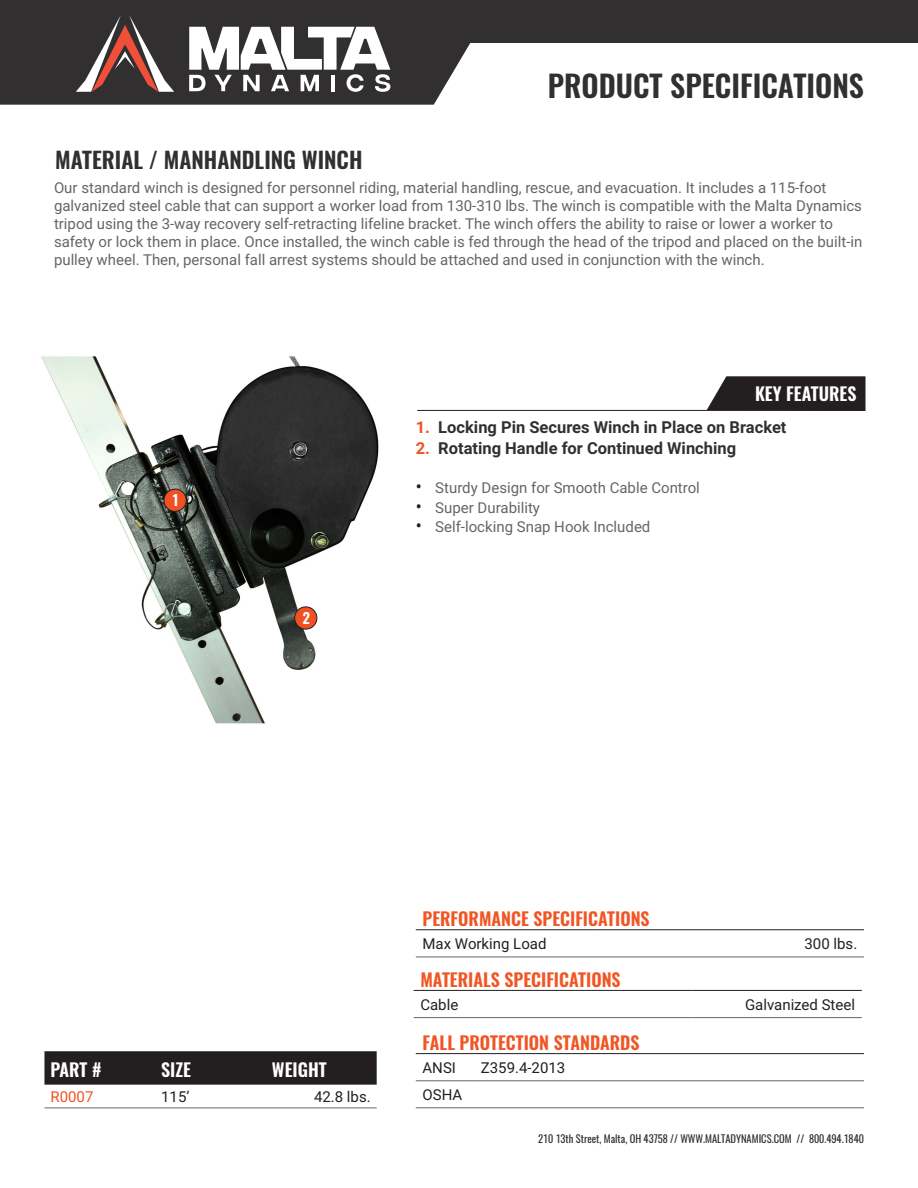
<style>
.page{position:relative;width:918px;height:1188px;background:#fff}
.page>*{position:absolute;margin:0;border:0;box-sizing:border-box;transform-origin:0 0}
.t1{font:600 30px "Oswald";color:#312f30}
.t2{font:600 22.5px "Oswald";color:#312f30}
.t3{font:600 18px "Oswald";color:#f15524}
.t4{font:600 18px "Oswald";color:#fff}
.t5{font:700 16.5px "Roboto";color:#312f30}
.intro{font:15px/18px "Roboto";color:#63656a}
.t6{font:15px "Roboto";color:#231f20}
.t7{font:15px "Roboto";color:#f15122}
.t8{font:600 14.7px "Oswald";color:#fff}
.t9{font:10.5px "Oswald";color:#312f30}
.s1{color:#f15122}
.s2{font-size:18px;color:#231f20}
</style>
<div class="page">
<div style="left:0;top:0;width:471px;height:105px;background:#312f30"></div>
<div style="left:445px;top:0;width:473px;height:43px;background:#312f30"></div>
<svg style="left:76px;top:15px;width:98px;height:77px;background:#634e4d"></svg>
<svg style="left:189px;top:27px;width:201px;height:65px"></svg>
<img style="left:41px;top:356px;width:426px;height:368px">
<svg style="left:707px;top:376px;width:159px;height:35px;background:#322f30"></svg>
<div style="left:164px;top:489px;width:22px;height:22px;background:#f15122;border-radius:50%"></div>
<div style="left:164px;top:489px;width:23px;height:23px;border:1px solid #231f20;border-radius:50%"></div>
<hr style="left:417px;top:410px;width:448px;height:1px;background:#231f20">
<hr style="left:414px;top:990px;width:278px;height:1px;background:#231f20">
<hr style="left:692px;top:990px;width:170px;height:1px;background:#231f20">
<hr style="left:414px;top:1017px;width:278px;height:1px;background:#63656a">
<hr style="left:692px;top:1017px;width:170px;height:1px;background:#63656a">
<hr style="left:416px;top:1053px;width:58px;height:1px;background:#231f20">
<hr style="left:474px;top:1053px;width:390px;height:1px;background:#231f20">
<hr style="left:416px;top:1081px;width:58px;height:1px;background:#63656a">
<hr style="left:474px;top:1081px;width:390px;height:1px;background:#63656a">
<hr style="left:416px;top:1108px;width:58px;height:1px;background:#63656a">
<hr style="left:474px;top:1108px;width:390px;height:1px;background:#63656a">
<hr style="left:416px;top:929px;width:181px;height:1px;background:#231f20">
<hr style="left:597px;top:929px;width:267px;height:1px;background:#231f20">
<hr style="left:416px;top:957px;width:181px;height:1px;background:#63656a">
<hr style="left:597px;top:957px;width:267px;height:1px;background:#63656a">
<div style="left:44px;top:1051px;width:333px;height:34px;background:#231f20"></div>
<hr style="left:44px;top:1108px;width:111px;height:1px;background:#63656a">
<hr style="left:155px;top:1108px;width:111px;height:1px;background:#63656a">
<hr style="left:266px;top:1108px;width:111px;height:1px;background:#63656a">
<div style="left:295px;top:607px;width:22px;height:22px;background:#f15122;border-radius:50%"></div>
<div style="left:294px;top:607px;width:23px;height:22px;border:1px solid #231f20;border-radius:50%"></div>
<h1 class="t1" style="left:548px;top:64px;width:318px">PRODUCT SPECIFICATIONS</h1>
<p class="t2" style="left:55px;top:144px;width:309px">MATERIAL / MANHANDLING WINCH</p>
<p class="intro" style="left:54px;top:178px;width:810px">Our standard winch is designed for personnel riding, material handling, rescue, and evacuation. It includes a 115-foot galvanized steel cable that can support a worker load from 130-310 lbs. The winch is compatible with the Malta Dynamics tripod using the 3-way recovery self-retracting lifeline bracket. The winch offers the ability to raise or lower a worker to safety or lock them in place. Once installed, the winch cable is fed through the head of the tripod and placed on the built-in pulley wheel. Then, personal fall arrest systems should be attached and used in conjunction with the winch.</p>
<p class="t8" style="left:172px;top:490px;width:9px">1</p>
<p class="t8" style="left:303px;top:608px;width:9px">2</p>
<p class="t4" style="left:755px;top:381px;width:103px">KEY FEATURES</p>
<p class="t5" style="left:416px;top:416px;width:372px"><span class="s1">1.</span> Locking Pin Secures Winch in Place on Bracket</p>
<p class="t5" style="left:416px;top:437px;width:322px"><span class="s1">2.</span> Rotating Handle for Continued Winching</p>
<p class="intro" style="left:416px;top:478px;width:286px"><span class="s2">•</span> Sturdy Design for Smooth Cable Control</p>
<p class="intro" style="left:416px;top:498px;width:126px"><span class="s2">•</span> Super Durability</p>
<p class="intro" style="left:416px;top:517px;width:236px"><span class="s2">•</span> Self-locking Snap Hook Included</p>
<p class="t4" style="left:50px;top:1057px;width:52px">PART #</p>
<p class="t4" style="left:161px;top:1057px;width:31px">SIZE</p>
<p class="t4" style="left:272px;top:1057px;width:56px">WEIGHT</p>
<p class="t7" style="left:50px;top:1086px;width:44px">R0007</p>
<p class="t6" style="left:161px;top:1086px;width:30px">115’</p>
<p class="t6" style="left:314px;top:1086px;width:58px">42.8 lbs.</p>
<p class="t3" style="left:423px;top:906px;width:229px">PERFORMANCE SPECIFICATIONS</p>
<p class="t6" style="left:423px;top:933px;width:126px">Max Working Load</p>
<p class="t6" style="left:805px;top:933px;width:54px">300 lbs.</p>
<p class="t3" style="left:420px;top:967px;width:202px">MATERIALS SPECIFICATIONS</p>
<p class="t6" style="left:420px;top:994px;width:39px">Cable</p>
<p class="t6" style="left:745px;top:994px;width:112px">Galvanized Steel</p>
<p class="t3" style="left:423px;top:1030px;width:219px">FALL PROTECTION STANDARDS</p>
<p class="t6" style="left:423px;top:1057px;width:35px">ANSI</p>
<p class="t6" style="left:481px;top:1057px;width:86px">Z359.4-2013</p>
<p class="t6" style="left:423px;top:1084px;width:41px">OSHA</p>
<p class="t9" style="left:538px;top:1131px;width:327px">210 13th Street, Malta, OH 43758 // WWW.MALTADYNAMICS.COM // 800.494.1840</p>
</div>
